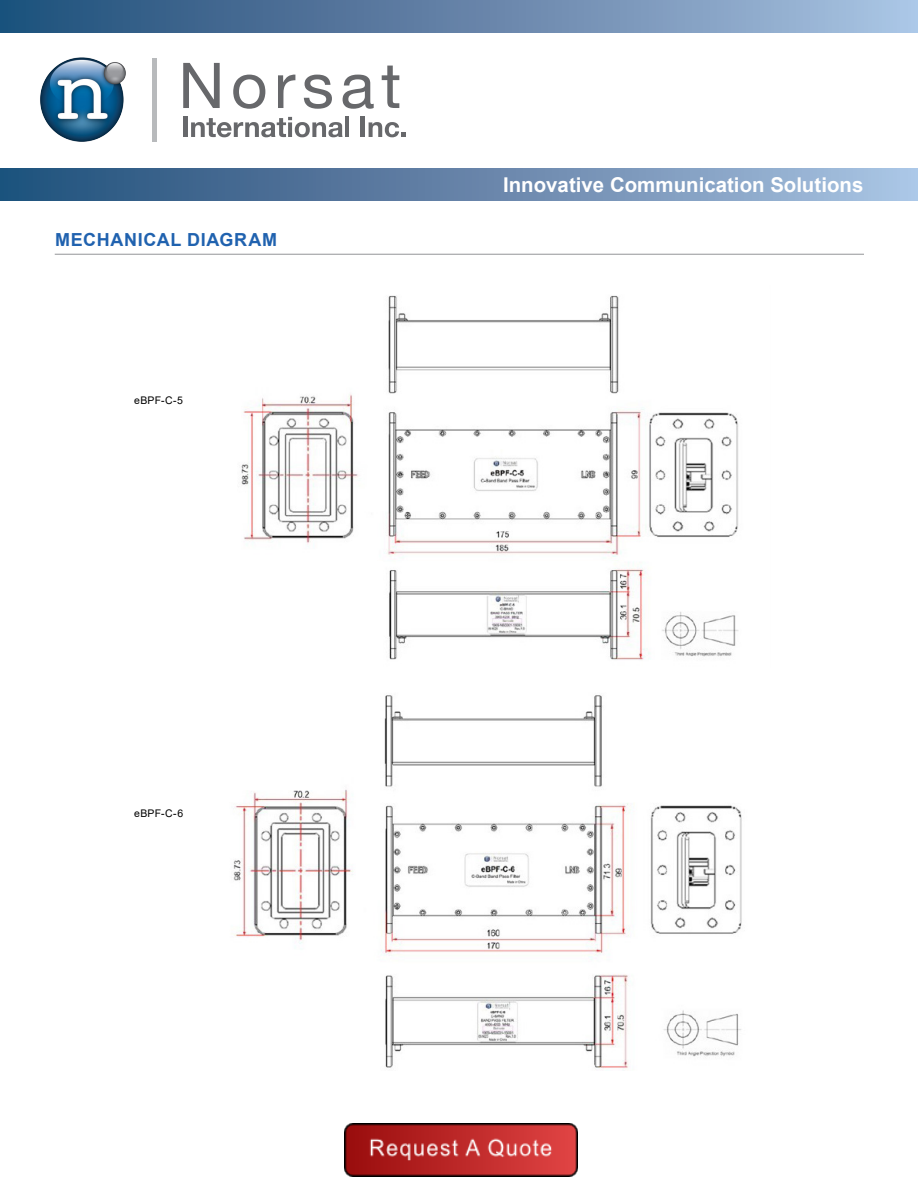
<style>
.page{position:relative;width:918px;height:1188px;background:#fff}
.page>*{position:absolute;margin:0;border:0;box-sizing:border-box;transform-origin:0 0}
.t1{font:700 20.4px "Arial";color:#fff}
.t2{font:700 18px "Arial";letter-spacing:.035em;color:#2062af}
.t3{font:10.5px "Arial";letter-spacing:.025em;color:#000}
</style>
<div class="page">
<div style="left:0;top:0;width:918px;height:32px;background:linear-gradient(to right,#1e4b76,#aac0df)"></div>
<div style="left:0;top:169px;width:918px;height:32px;background:linear-gradient(to right,#204c77,#aac0df)"></div>
<svg style="left:183px;top:63px;width:37px;height:45px"></svg>
<svg style="left:233px;top:75px;width:32px;height:34px"></svg>
<svg style="left:278px;top:75px;width:17px;height:33px"></svg>
<svg style="left:304px;top:75px;width:28px;height:34px"></svg>
<svg style="left:343px;top:75px;width:31px;height:34px"></svg>
<svg style="left:382px;top:66px;width:17px;height:42px"></svg>
<div style="left:183px;top:117px;width:5px;height:20px;background:#67686b"></div>
<svg style="left:191px;top:117px;width:152px;height:20px"></svg>
<hr style="left:345px;top:117px;width:4px;height:20px;background:#67686b">
<hr style="left:361px;top:117px;width:4px;height:20px;background:#67686b">
<svg style="left:369px;top:122px;width:37px;height:15px"></svg>
<div style="left:152px;top:58px;width:5px;height:84px;background:#b8babc"></div>
<img style="left:40px;top:57px;width:86px;height:85px">
<hr style="left:55px;top:254px;width:809px;height:1px;background:#939598">
<img style="left:241px;top:295px;width:498px;height:365px">
<img style="left:233px;top:695px;width:509px;height:376px">
<img style="left:344px;top:1124px;width:233px;height:52px">
<p class="t2" style="left:55px;top:227px;width:223px">MECHANICAL DIAGRAM</p>
<p class="t3" style="left:134px;top:393px;width:50px">eBPF-C-5</p>
<p class="t3" style="left:134px;top:806px;width:50px">eBPF-C-6</p>
<p class="t1" style="left:503px;top:171px;width:362px">Innovative Communication Solutions</p>
</div>
